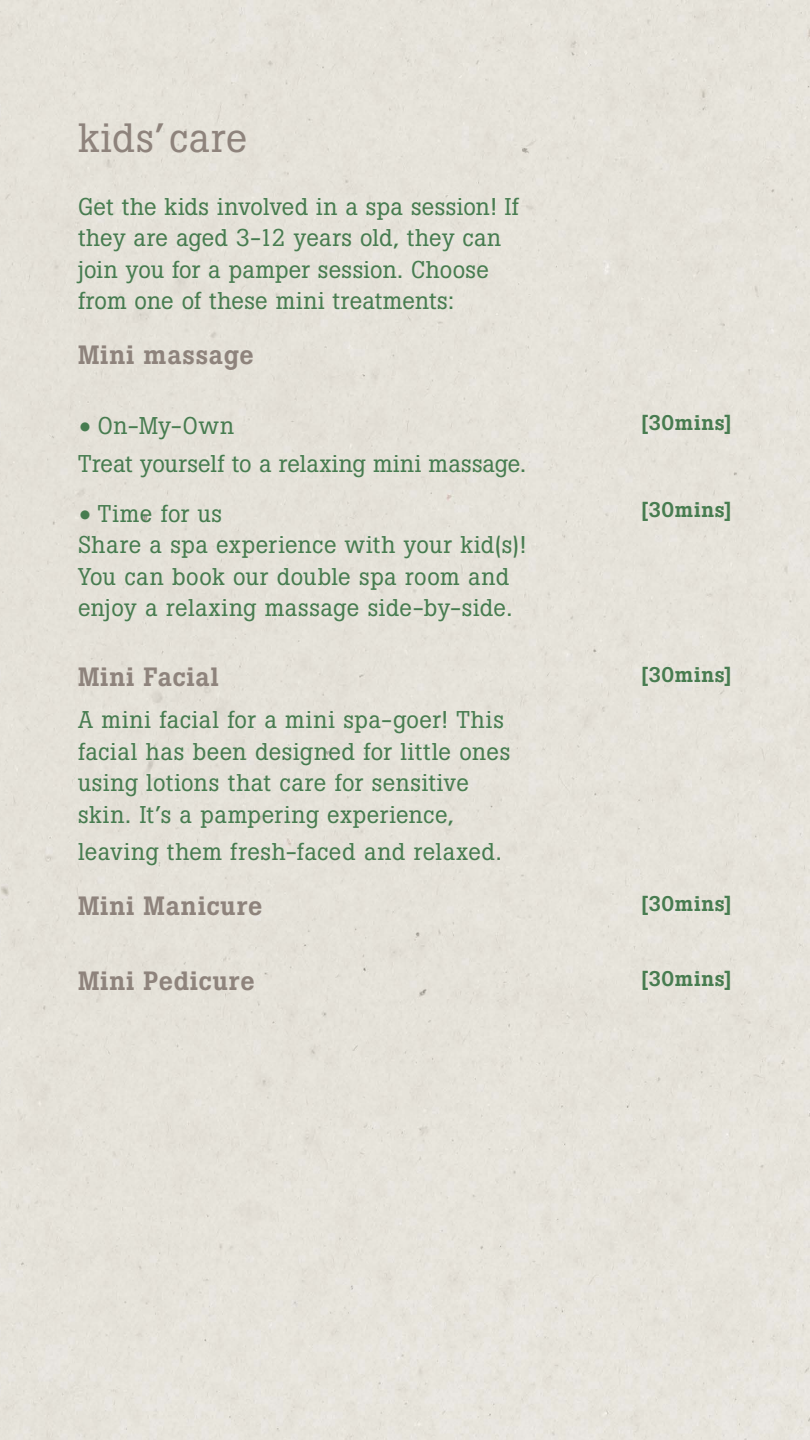
<style>
.page{position:relative;width:810px;height:1440px;background:#fff}
.page>*{position:absolute;margin:0;border:0;box-sizing:border-box;transform-origin:0 0}
.t1{font:40.5px "Boton";letter-spacing:.03em;color:#8e837c}
.t2{font:500 26.25px "Boton";letter-spacing:.035em;color:#8e837c}
.t3{font:24px/31.5px "Boton";letter-spacing:.02em;color:#477c50}
.t4{font:500 21px "Boton";letter-spacing:.035em;color:#477c50}
.s1{font-family:"Lato"}
</style>
<div class="page">
<h1 class="t1" style="left:78px;top:113px;width:171px">kids’ care</h1>
<p class="t3" style="left:78px;top:191px;width:442px">Get the kids involved in a spa session! If they are aged 3-12 years old, they can join you for a pamper session. Choose from one of these mini treatments:</p>
<p class="t2" style="left:78px;top:339px;width:177px">Mini massage</p>
<p class="t3" style="left:78px;top:407px;width:450px;line-height:37.5px"><span class="s1">•</span> On-My-Own<br>Treat yourself to a relaxing mini massage.</p>
<p class="t4" style="left:641px;top:410px;width:93px">[30mins]</p>
<p class="t3" style="left:78px;top:498px;width:450px"><span class="s1">•</span> Time for us<br>Share a spa experience with your kid(s)!<br>You can book our double spa room and enjoy a relaxing massage side-by-side.</p>
<p class="t4" style="left:641px;top:497px;width:93px">[30mins]</p>
<p class="t2" style="left:78px;top:661px;width:143px">Mini Facial</p>
<p class="t3" style="left:78px;top:704px;width:434px">A mini facial for a mini spa-goer! This facial has been designed for little ones using lotions that care for sensitive skin. It’s a pampering experience,</p>
<p class="t3" style="left:78px;top:836px;width:425px">leaving them fresh-faced and relaxed.</p>
<p class="t4" style="left:641px;top:662px;width:93px">[30mins]</p>
<p class="t2" style="left:78px;top:890px;width:186px">Mini Manicure</p>
<p class="t4" style="left:641px;top:891px;width:93px">[30mins]</p>
<p class="t2" style="left:78px;top:965px;width:178px">Mini Pedicure</p>
<p class="t4" style="left:641px;top:966px;width:93px">[30mins]</p>
</div>
